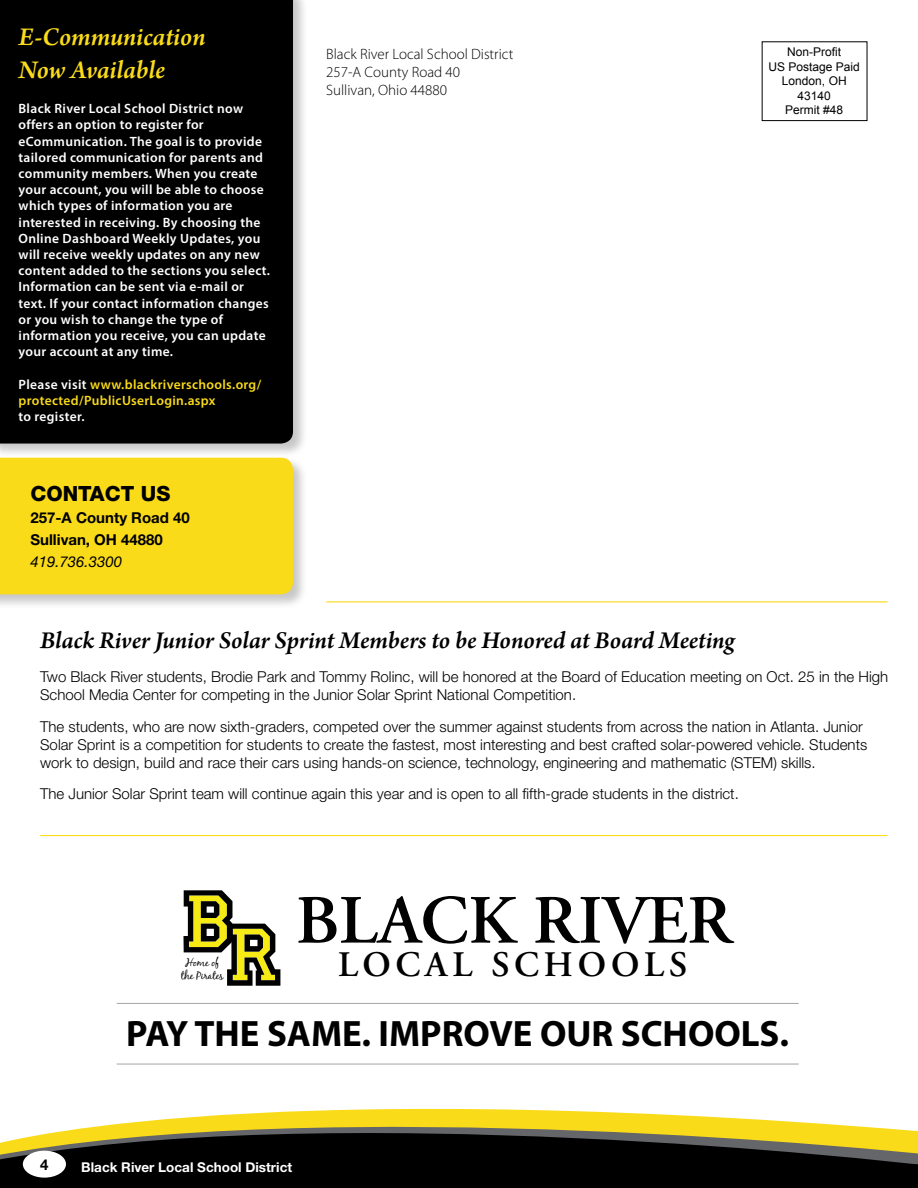
<style>
.page{position:relative;width:918px;height:1188px;background:#fff}
.page>*{position:absolute;margin:0;border:0;box-sizing:border-box;transform-origin:0 0}
.t1{font:600 68.85px "Adobe Garamond";color:#010101}
.t2{font:700 36.9px "Myriad Pro";color:#000}
.t3{font:600 35.85px "Adobe Garamond";letter-spacing:.135em;color:#010101}
.t4{font:italic 600 27px/32.4px "Arno Pro";letter-spacing:-.005em;color:#fadb1a}
.t5{font:italic 600 25.5px "Arno Pro";letter-spacing:-.005em;color:#000}
.t6{font:800 21px "Helvetica Neue";color:#000}
.t7{font:300 15px/18px "Helvetica Neue";color:#000}
.t8{font:300 15px/18px "Myriad Pro";color:#000}
.t9{font:700 15px/21.8px "Helvetica Neue";color:#000}
.t10{font:italic 15px "Helvetica Neue";color:#000}
.t11{font:600 13.5px/16.2px "Myriad Pro";letter-spacing:.025em;color:#fff}
.t12{font:600 13.5px/16.2px "Myriad Pro";letter-spacing:.025em;color:#fadb1a}
.t13{font:700 13.5px "Helvetica Neue";color:#fff}
.t14{font:12px/14.4px "Arial";color:#000;text-align:center}
.t15{font:10.65px/12.8px "Black Jack";color:#010101;text-align:center}
.s1{color:#fff}
</style>
<div class="page">
<svg style="left:116px;top:1063px;width:683px;height:2px"></svg>
<div style="left:0;top:1182px;width:918px;height:6px;background:#000"></div>
<svg style="left:0;top:1108px;width:918px;height:74px;background:#696132"></svg>
<div style="left:23px;top:1151px;width:43px;height:27px;background:#fff;border-radius:50%"></div>
<div style="left:0;top:0;width:308px;height:459px;background:#000;opacity:.22"></div>
<div style="left:0;top:0;width:293px;height:444px;background:#000"></div>
<div style="left:0;top:456px;width:308px;height:154px;background:#000;opacity:.22"></div>
<div style="left:0;top:458px;width:293px;height:136px;background:#fadb1a"></div>
<hr style="left:326px;top:601px;width:562px;height:1px;background:#fadb1a">
<svg style="left:184px;top:890px;width:96px;height:96px"></svg>
<hr style="left:117px;top:1064px;width:682px;height:1px;background:#a7a9ac">
<hr style="left:117px;top:1003px;width:682px;height:1px;background:#a7a9ac">
<hr style="left:40px;top:835px;width:848px;height:1px;background:#fadb1a">
<h3 class="t4" style="left:19px;top:22px;width:189px">E-Communication<br>Now Available</h3>
<p class="t11" style="left:19px;top:100px;width:253px">Black River Local School District now offers an option to register for eCommunication. The goal is to provide tailored communication for parents and community members. When you create your account, you will be able to choose which types of information you are interested in receiving. By choosing the Online Dashboard Weekly Updates, you will receive weekly updates on any new content added to the sections you select.<br>Information can be sent via e-mail or text. If your contact information changes or you wish to change the type of information you receive, you can update your account at any time.</p>
<p class="t12" style="left:19px;top:376px;width:244px"><span class="s1">Please visit</span> www.blackriverschools.org/ protected/PublicUserLogin.aspx</p>
<p class="t11" style="left:19px;top:408px;width:68px">to register.</p>
<h3 class="t6" style="left:30px;top:481px;width:142px">CONTACT US</h3>
<p class="t9" style="left:30px;top:507px;width:161px">257-A County Road 40<br>Sullivan, OH 44880</p>
<p class="t10" style="left:30px;top:552px;width:93px">419.736.3300</p>
<p class="t8" style="left:326px;top:45px;width:189px">Black River Local School District<br>257-A County Road 40<br>Sullivan, Ohio 44880</p>
<p class="t14" style="left:769px;top:45px;width:93px">Non-Profit<br>US Postage Paid<br>London, OH<br>43140<br>Permit #48</p>
<h3 class="t5" style="left:40px;top:625px;width:696px">Black River Junior Solar Sprint Members to be Honored at Board Meeting</h3>
<p class="t7" style="left:40px;top:668px;width:850px">Two Black River students, Brodie Park and Tommy Rolinc, will be honored at the Board of Education meeting on Oct. 25 in the High<br>School Media Center for competing in the Junior Solar Sprint National Competition.</p>
<p class="t7" style="left:40px;top:717px;width:829px">The students, who are now sixth-graders, competed over the summer against students from across the nation in Atlanta. Junior<br>Solar Sprint is a competition for students to create the fastest, most interesting and best crafted solar-powered vehicle. Students work to design, build and race their cars using hands-on science, technology, engineering and mathematic (STEM) skills.</p>
<p class="t7" style="left:40px;top:785px;width:700px">The Junior Solar Sprint team will continue again this year and is open to all fifth-grade students in the district.</p>
<p class="t15" style="left:181px;top:956px;width:44px">Home of the Pirates</p>
<h1 class="t1" style="left:296px;top:883px;width:438px">BLACK RIVER</h1>
<h3 class="t3" style="left:338px;top:945px;width:350px">LOCAL SCHOOLS</h3>
<h2 class="t2" style="left:126px;top:1010px;width:664px">PAY THE SAME. IMPROVE OUR SCHOOLS.</h2>
<p class="t9" style="left:40px;top:1153px;width:10px">4</p>
<p class="t13" style="left:81px;top:1159px;width:212px">Black River Local School District</p>
</div>
